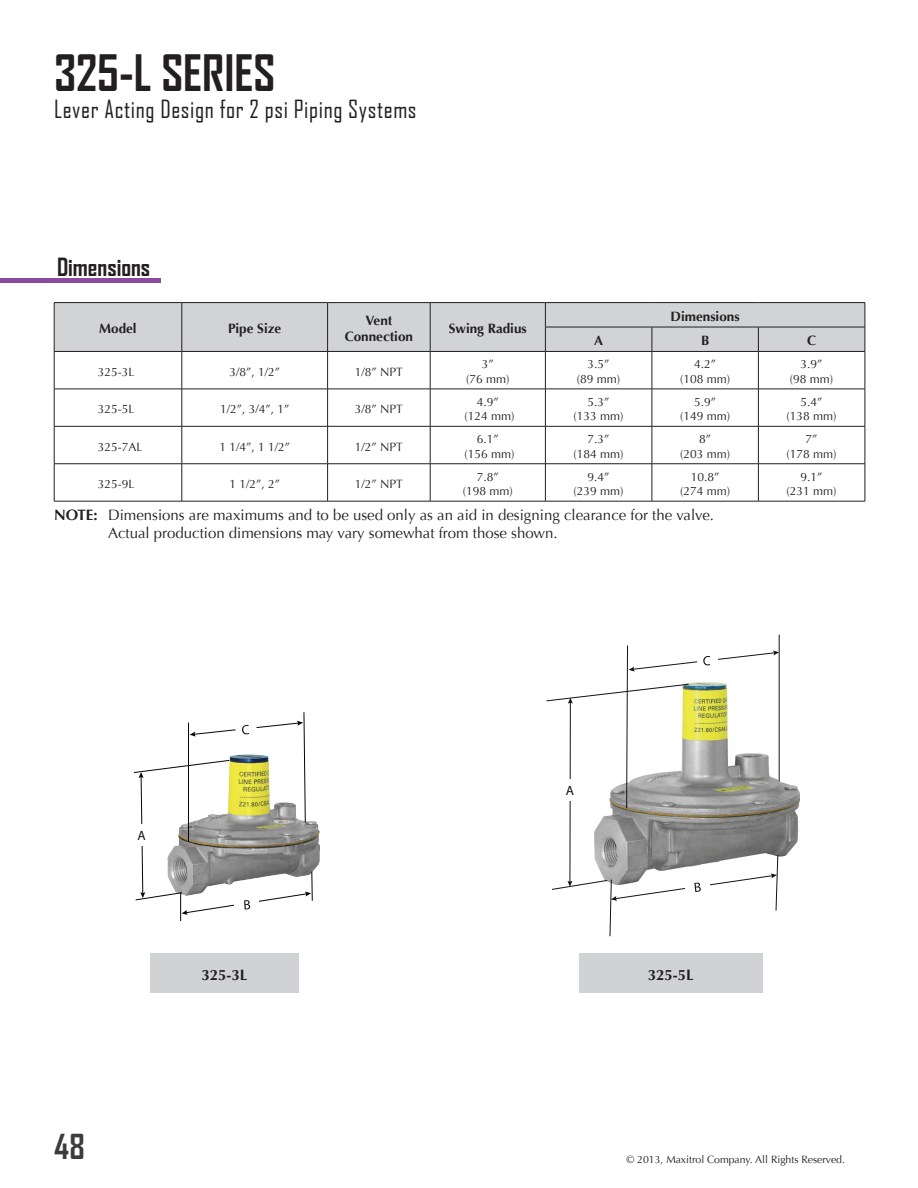
<style>
.page{position:relative;width:918px;height:1188px;background:#fff}
.page>*{position:absolute;margin:0;border:0;box-sizing:border-box;transform-origin:0 0}
.t1{font:700 48px "Agency FB";color:#231f20}
.t2{font:700 33px "Agency FB";color:#3c3c3d}
.t3{font:24px "Agency FB";letter-spacing:.025em;color:#231f20}
.t4{font:700 24px "Agency FB";color:#231f20}
.t5{font:15px "Optima";color:#231f20}
.t6{font:700 15px "Optima";color:#231f20}
.t7{font:700 13.5px "Optima";color:#231f20}
.t8{font:13.5px "Myriad Pro";color:#141213}
.t9{font:12px "Optima";color:#231f20}
.t10{font:10.5px "Optima";color:#231f20}
.s1{font-weight:700}
</style>
<div class="page">
<div style="left:579px;top:954px;width:184px;height:39px;background:#d1d2d4"></div>
<div style="left:150px;top:954px;width:149px;height:39px;background:#d1d2d4"></div>
<hr style="left:54px;top:302px;width:128px;height:1px;background:#231f20">
<hr style="left:182px;top:302px;width:146px;height:1px;background:#231f20">
<hr style="left:328px;top:302px;width:102px;height:1px;background:#231f20">
<hr style="left:430px;top:302px;width:115px;height:1px;background:#231f20">
<hr style="left:545px;top:302px;width:107px;height:1px;background:#231f20">
<hr style="left:652px;top:302px;width:106px;height:1px;background:#231f20">
<hr style="left:758px;top:302px;width:107px;height:1px;background:#231f20">
<div style="left:54px;top:303px;width:812px;height:48px;background:#d1d3d4"></div>
<hr style="left:182px;top:351px;width:146px;height:1px;background:#231f20">
<hr style="left:328px;top:351px;width:102px;height:1px;background:#231f20">
<hr style="left:430px;top:351px;width:115px;height:1px;background:#231f20">
<hr style="left:545px;top:351px;width:107px;height:1px;background:#231f20">
<hr style="left:545px;top:352px;width:1px;height:37px;background:#231f20">
<hr style="left:652px;top:351px;width:106px;height:1px;background:#231f20">
<hr style="left:652px;top:352px;width:1px;height:37px;background:#231f20">
<hr style="left:758px;top:351px;width:107px;height:1px;background:#231f20">
<hr style="left:758px;top:352px;width:1px;height:37px;background:#231f20">
<hr style="left:865px;top:352px;width:1px;height:37px;background:#231f20">
<hr style="left:182px;top:389px;width:146px;height:1px;background:#231f20">
<hr style="left:328px;top:389px;width:102px;height:1px;background:#231f20">
<hr style="left:430px;top:389px;width:115px;height:1px;background:#231f20">
<hr style="left:545px;top:389px;width:107px;height:1px;background:#231f20">
<hr style="left:545px;top:389px;width:1px;height:37px;background:#231f20">
<hr style="left:652px;top:389px;width:106px;height:1px;background:#231f20">
<hr style="left:652px;top:389px;width:1px;height:37px;background:#231f20">
<hr style="left:758px;top:389px;width:107px;height:1px;background:#231f20">
<hr style="left:758px;top:389px;width:1px;height:37px;background:#231f20">
<hr style="left:865px;top:389px;width:1px;height:37px;background:#231f20">
<hr style="left:182px;top:426px;width:146px;height:1px;background:#231f20">
<hr style="left:328px;top:426px;width:102px;height:1px;background:#231f20">
<hr style="left:430px;top:426px;width:115px;height:1px;background:#231f20">
<hr style="left:545px;top:426px;width:107px;height:1px;background:#231f20">
<hr style="left:545px;top:427px;width:1px;height:37px;background:#231f20">
<hr style="left:652px;top:426px;width:106px;height:1px;background:#231f20">
<hr style="left:652px;top:427px;width:1px;height:37px;background:#231f20">
<hr style="left:758px;top:426px;width:107px;height:1px;background:#231f20">
<hr style="left:758px;top:427px;width:1px;height:37px;background:#231f20">
<hr style="left:865px;top:427px;width:1px;height:37px;background:#231f20">
<hr style="left:182px;top:463px;width:146px;height:1px;background:#231f20">
<hr style="left:328px;top:463px;width:102px;height:1px;background:#231f20">
<hr style="left:430px;top:463px;width:115px;height:1px;background:#231f20">
<hr style="left:545px;top:463px;width:107px;height:1px;background:#231f20">
<hr style="left:545px;top:464px;width:1px;height:37px;background:#231f20">
<hr style="left:652px;top:463px;width:106px;height:1px;background:#231f20">
<hr style="left:652px;top:464px;width:1px;height:37px;background:#231f20">
<hr style="left:758px;top:463px;width:107px;height:1px;background:#231f20">
<hr style="left:758px;top:464px;width:1px;height:37px;background:#231f20">
<hr style="left:865px;top:464px;width:1px;height:37px;background:#231f20">
<hr style="left:182px;top:501px;width:146px;height:1px;background:#231f20">
<hr style="left:328px;top:501px;width:102px;height:1px;background:#231f20">
<hr style="left:430px;top:501px;width:115px;height:1px;background:#231f20">
<hr style="left:545px;top:501px;width:107px;height:1px;background:#231f20">
<hr style="left:652px;top:501px;width:106px;height:1px;background:#231f20">
<hr style="left:758px;top:501px;width:107px;height:1px;background:#231f20">
<hr style="left:54px;top:351px;width:128px;height:1px;background:#231f20">
<hr style="left:54px;top:352px;width:1px;height:37px;background:#231f20">
<hr style="left:182px;top:352px;width:1px;height:37px;background:#231f20">
<hr style="left:327px;top:352px;width:1px;height:37px;background:#231f20">
<hr style="left:430px;top:352px;width:1px;height:37px;background:#231f20">
<hr style="left:54px;top:389px;width:128px;height:1px;background:#231f20">
<hr style="left:54px;top:389px;width:1px;height:37px;background:#231f20">
<hr style="left:182px;top:389px;width:1px;height:37px;background:#231f20">
<hr style="left:327px;top:389px;width:1px;height:37px;background:#231f20">
<hr style="left:430px;top:389px;width:1px;height:37px;background:#231f20">
<hr style="left:54px;top:427px;width:1px;height:37px;background:#231f20">
<hr style="left:182px;top:427px;width:1px;height:37px;background:#231f20">
<hr style="left:327px;top:427px;width:1px;height:37px;background:#231f20">
<hr style="left:430px;top:427px;width:1px;height:37px;background:#231f20">
<hr style="left:54px;top:464px;width:1px;height:37px;background:#231f20">
<hr style="left:182px;top:464px;width:1px;height:37px;background:#231f20">
<hr style="left:327px;top:464px;width:1px;height:37px;background:#231f20">
<hr style="left:430px;top:464px;width:1px;height:37px;background:#231f20">
<hr style="left:54px;top:426px;width:128px;height:1px;background:#231f20">
<hr style="left:54px;top:463px;width:128px;height:1px;background:#231f20">
<hr style="left:54px;top:501px;width:128px;height:1px;background:#231f20">
<img style="left:313px;top:821px;width:7px;height:50px">
<svg style="left:133px;top:712px;width:180px;height:209px"></svg>
<img style="left:594px;top:781px;width:206px;height:76px">
<hr style="left:779px;top:635px;width:1px;height:146px;background:#141213">
<hr style="left:570px;top:702px;width:1px;height:181px;background:#141213">
<svg style="left:546px;top:645px;width:233px;height:164px"></svg>
<div style="left:562px;top:780px;width:21px;height:21px;background:#fff"></div>
<svg style="left:551px;top:855px;width:228px;height:82px"></svg>
<hr style="left:0;top:278px;width:160px;height:4px;background:#8b4c9e">
<p class="t1" style="left:54px;top:43px;width:223px">325-L SERIES</p>
<p class="t3" style="left:54px;top:94px;width:364px">Lever Acting Design for 2 psi Piping Systems</p>
<p class="t4" style="left:57px;top:252px;width:95px">Dimensions</p>
<p class="t7" style="left:99px;top:321px;width:39px">Model</p>
<p class="t7" style="left:228px;top:321px;width:55px">Pipe Size</p>
<p class="t7" style="left:365px;top:313px;width:29px">Vent</p>
<p class="t7" style="left:345px;top:329px;width:70px">Connection</p>
<p class="t7" style="left:449px;top:321px;width:80px">Swing Radius</p>
<p class="t9" style="left:98px;top:365px;width:38px">325-3L</p>
<p class="t9" style="left:229px;top:365px;width:52px">3/8”, 1/2”</p>
<p class="t9" style="left:355px;top:365px;width:50px">1/8” NPT</p>
<p class="t9" style="left:98px;top:402px;width:38px">325-5L</p>
<p class="t9" style="left:220px;top:402px;width:71px">1/2”, 3/4”, 1”</p>
<p class="t9" style="left:355px;top:402px;width:50px">3/8” NPT</p>
<p class="t9" style="left:98px;top:440px;width:46px">325-7AL</p>
<p class="t9" style="left:219px;top:440px;width:72px">1 1/4”, 1 1/2”</p>
<p class="t9" style="left:355px;top:440px;width:50px">1/2” NPT</p>
<p class="t9" style="left:98px;top:477px;width:38px">325-9L</p>
<p class="t9" style="left:229px;top:477px;width:52px">1 1/2”, 2”</p>
<p class="t9" style="left:355px;top:477px;width:50px">1/2” NPT</p>
<p class="t9" style="left:482px;top:357px;width:13px">3”</p>
<p class="t9" style="left:466px;top:372px;width:45px">(76 mm)</p>
<p class="t9" style="left:477px;top:395px;width:24px">4.9”</p>
<p class="t9" style="left:464px;top:409px;width:52px">(124 mm)</p>
<p class="t9" style="left:477px;top:432px;width:24px">6.1”</p>
<p class="t9" style="left:464px;top:447px;width:52px">(156 mm)</p>
<p class="t9" style="left:477px;top:470px;width:24px">7.8”</p>
<p class="t9" style="left:463px;top:484px;width:52px">(198 mm)</p>
<p class="t7" style="left:671px;top:309px;width:71px">Dimensions</p>
<p class="t7" style="left:594px;top:333px;width:11px">A</p>
<p class="t7" style="left:701px;top:333px;width:10px">B</p>
<p class="t7" style="left:807px;top:333px;width:11px">C</p>
<p class="t9" style="left:588px;top:357px;width:24px">3.5”</p>
<p class="t9" style="left:577px;top:372px;width:45px">(89 mm)</p>
<p class="t9" style="left:694px;top:357px;width:24px">4.2”</p>
<p class="t9" style="left:680px;top:372px;width:52px">(108 mm)</p>
<p class="t9" style="left:801px;top:357px;width:24px">3.9”</p>
<p class="t9" style="left:790px;top:372px;width:45px">(98 mm)</p>
<p class="t9" style="left:588px;top:395px;width:24px">5.3”</p>
<p class="t9" style="left:574px;top:409px;width:52px">(133 mm)</p>
<p class="t9" style="left:694px;top:395px;width:24px">5.9”</p>
<p class="t9" style="left:680px;top:409px;width:52px">(149 mm)</p>
<p class="t9" style="left:801px;top:395px;width:24px">5.4”</p>
<p class="t9" style="left:787px;top:409px;width:52px">(138 mm)</p>
<p class="t9" style="left:588px;top:432px;width:24px">7.3”</p>
<p class="t9" style="left:574px;top:447px;width:52px">(184 mm)</p>
<p class="t9" style="left:699px;top:432px;width:13px">8”</p>
<p class="t9" style="left:680px;top:447px;width:52px">(203 mm)</p>
<p class="t9" style="left:806px;top:432px;width:13px">7”</p>
<p class="t9" style="left:787px;top:447px;width:52px">(178 mm)</p>
<p class="t9" style="left:588px;top:470px;width:24px">9.4”</p>
<p class="t9" style="left:574px;top:484px;width:52px">(239 mm)</p>
<p class="t9" style="left:691px;top:470px;width:30px">10.8”</p>
<p class="t9" style="left:680px;top:484px;width:52px">(274 mm)</p>
<p class="t9" style="left:801px;top:470px;width:24px">9.1”</p>
<p class="t9" style="left:787px;top:484px;width:52px">(231 mm)</p>
<p class="t5" style="left:54px;top:506px;width:662px"><span class="s1">NOTE:</span> Dimensions are maximums and to be used only as an aid in designing clearance for the valve.</p>
<p class="t5" style="left:108px;top:524px;width:451px">Actual production dimensions may vary somewhat from those shown.</p>
<p class="t8" style="left:138px;top:827px;width:10px">A</p>
<p class="t8" style="left:566px;top:783px;width:10px">A</p>
<p class="t6" style="left:201px;top:967px;width:47px">325-3L</p>
<p class="t6" style="left:648px;top:967px;width:47px">325-5L</p>
<h2 class="t2" style="left:54px;top:1126px;width:32px">48</h2>
<p class="t10" style="left:626px;top:1153px;width:220px">© 2013, Maxitrol Company. All Rights Reserved.</p>
</div>
